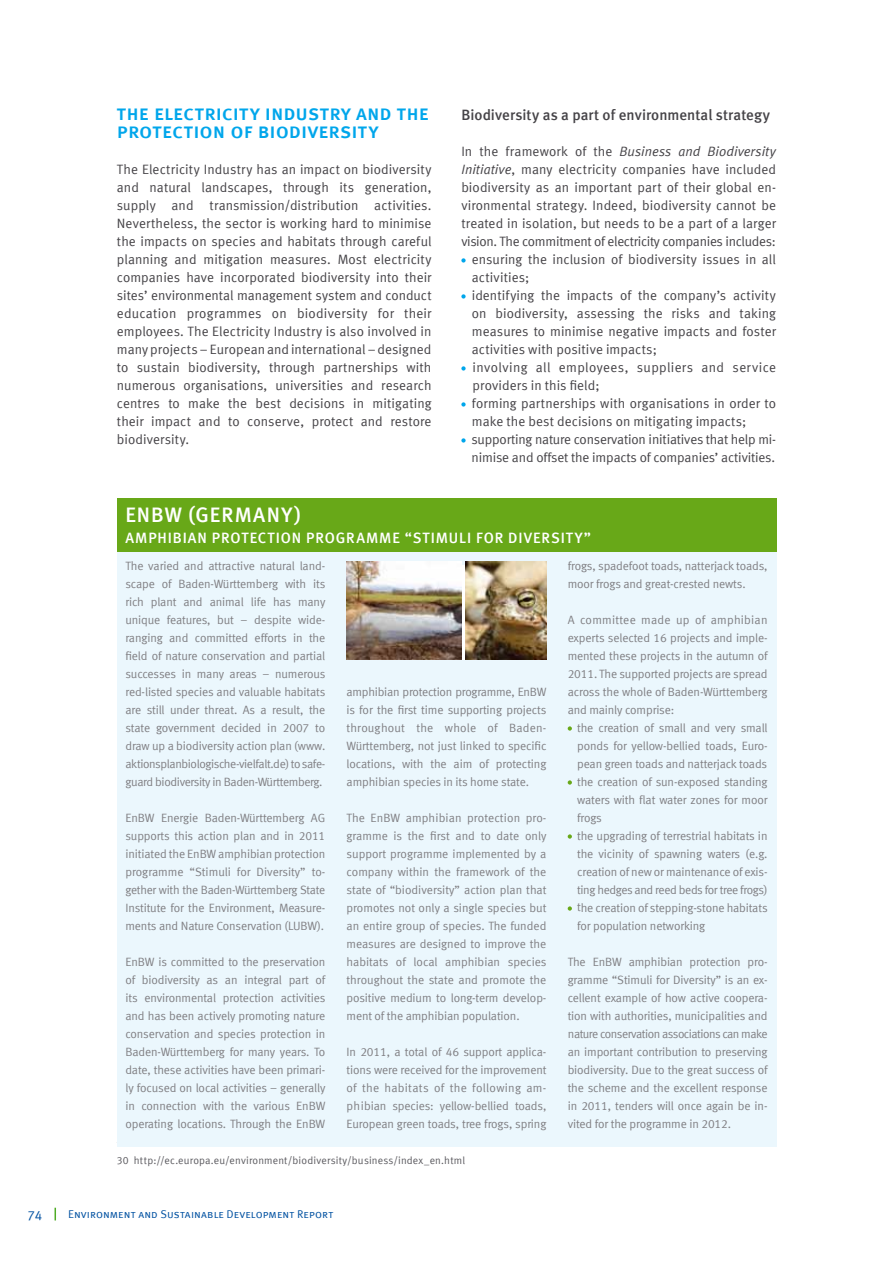
<style>
.page{position:relative;width:893px;height:1263px;background:#fff}
.page>*{position:absolute;margin:0;border:0;box-sizing:border-box;transform-origin:0 0}
.t1{font:21px/18px "Meta Medium LF Caps";color:#00a6eb}
.t2{font:21px "Meta Medium LF";letter-spacing:.05em;color:#fff}
.t3{font:15px "Meta Medium LF";letter-spacing:.065em;color:#fff}
.t4{font:15px "Meta Medium LF";letter-spacing:.005em;color:#454347}
.t5{font:13.5px/18px "Meta Normal LF";letter-spacing:.005em;color:#454347;text-align:justify}
.t6{font:13.5px "Meta Normal LF";letter-spacing:-.02em;color:#454347}
.t7{font:italic 13.5px "Meta Normal LF";letter-spacing:.005em;color:#454347}
.t8{font:13.5px "Meta Normal LF";letter-spacing:.025em;color:#454347}
.t9{font:13.5px "Meta Normal LF Caps";color:#0051a1}
.t10{font:13.35px "Meta Normal LF";letter-spacing:-.01em;color:#454347}
.t11{font:12px/18px "Meta Normal LF";letter-spacing:-.01em;color:#818084;text-align:justify}
.t12{font:11.25px "Meta Normal LF Caps";letter-spacing:.01em;color:#0051a1}
.t13{font:10.5px "Meta Normal LF";letter-spacing:.015em;color:#5c5b60}
.s1{font-style:normal}
.s2{font-style:italic}
.s3{font-size:13.35px}
</style>
<div class="page">
<svg style="left:55px;top:1208px;width:1px;height:12px"></svg>
<svg style="left:461px;top:258px;width:5px;height:5px"></svg>
<svg style="left:461px;top:294px;width:5px;height:5px"></svg>
<svg style="left:461px;top:366px;width:5px;height:5px"></svg>
<svg style="left:461px;top:402px;width:5px;height:5px"></svg>
<svg style="left:461px;top:438px;width:5px;height:5px"></svg>
<div style="left:117px;top:498px;width:659px;height:54px;background:#68a818"></div>
<div style="left:117px;top:552px;width:659px;height:594px;background:#ebf7fd"></div>
<svg style="left:568px;top:726px;width:4px;height:5px"></svg>
<svg style="left:568px;top:780px;width:4px;height:5px"></svg>
<svg style="left:568px;top:834px;width:4px;height:5px"></svg>
<svg style="left:568px;top:906px;width:4px;height:5px"></svg>
<svg style="left:461px;top:566px;width:5px;height:94px"></svg>
<img style="left:347px;top:561px;width:114px;height:99px">
<img style="left:466px;top:561px;width:80px;height:99px">
<h1 class="t1" style="left:117px;top:104px;width:313px">the electricity industry and the protection of biodiversity</h1>
<p class="t5" style="left:117px;top:160px;width:316px">The Electricity Industry has an impact on biodiversity and natural landscapes, through its generation, supply and transmission/distribution activities.<br>Nevertheless, the sector is working hard to minimise the impacts on species and habitats through careful planning and mitigation measures. Most electricity companies have incorporated biodiversity into their sites’ environmental management system and conduct education programmes on biodiversity for their employees. The Electricity Industry is also involved in many projects – European and international – designed to sustain biodiversity, through partnerships with numerous organisations, universities and research centres to make the best decisions in mitigating their impact and to conserve, protect and restore biodiversity.</p>
<p class="t4" style="left:461px;top:106px;width:310px">Biodiversity as a part of environmental strategy</p>
<p class="t7" style="left:461px;top:144px;width:316px"><span class="s1">In the framework of the</span> Business and Biodiversity</p>
<p class="t5" style="left:461px;top:160px;width:316px"><span class="s2">Initiative</span>, many electricity companies have included</p>
<p class="t5" style="left:461px;top:178px;width:315px">biodiversity as an important part of their global en-</p>
<p class="t5" style="left:461px;top:196px;width:316px">vironmental strategy. Indeed, biodiversity cannot be</p>
<p class="t5" style="left:461px;top:214px;width:316px">treated in isolation, but needs to be a part of a larger</p>
<p class="t6" style="left:461px;top:234px;width:316px">vision. The commitment of electricity companies includes:</p>
<p class="t5" style="left:472px;top:250px;width:306px">ensuring the inclusion of biodiversity issues in all</p>
<p class="t5" style="left:472px;top:268px;width:59px">activities;</p>
<p class="t5" style="left:472px;top:286px;width:306px">identifying the impacts of the company’s activity</p>
<p class="t5" style="left:472px;top:304px;width:306px">on biodiversity, assessing the risks and taking</p>
<p class="t5" style="left:472px;top:322px;width:306px">measures to minimise negative impacts and foster</p>
<p class="t5" style="left:472px;top:340px;width:187px">activities with positive impacts;</p>
<p class="t8" style="left:473px;top:360px;width:305px">involving all employees, suppliers and service</p>
<p class="t5" style="left:473px;top:376px;width:128px">providers in this field;</p>
<p class="t5" style="left:472px;top:394px;width:306px">forming partnerships with organisations in order to</p>
<p class="t5" style="left:472px;top:412px;width:276px">make the best decisions on mitigating impacts;</p>
<p class="t5" style="left:471px;top:430px;width:305px">supporting nature conservation initiatives that help <span class="s3">mi-</span></p>
<p class="t10" style="left:471px;top:450px;width:305px">nimise and offset the impacts of companies’ activities.</p>
<h1 class="t2" style="left:125px;top:502px;width:177px">EnBW (GERMANY)</h1>
<p class="t3" style="left:125px;top:529px;width:21px">AMPH</p>
<p class="t3" style="left:168px;top:529px;width:425px">IBIAN PROTECTION PROGRAMM E “STIMULI FOR DIVERSITY”</p>
<p class="t11" style="left:125px;top:557px;width:201px">The varied and attractive natural land&shy;scape of Baden-Württemberg with its rich plant and animal life has many unique features, but – despite wide&shy;ranging and committed efforts in the field of nature conservation and partial successes in many areas – numerous red-listed species and valuable habitats are still under threat. As a result, the state government decided in 2007 to draw up a biodiversity action plan (www. aktionsplanbiologische-vielfalt.de) to safe&shy;guard biodiversity in Baden-Württemberg.</p>
<p class="t11" style="left:125px;top:809px;width:201px">EnBW Energie Baden-Württemberg AG supports this action plan and in 2011 initiated the EnBW amphibian protection programme “Stimuli for Diversity” to&shy;gether with the Baden-Württemberg State Institute for the Environment, Measure&shy;ments and Nature Conservation (LUBW).</p>
<p class="t11" style="left:125px;top:953px;width:201px">EnBW is committed to the preservation of biodiversity as an integral part of its environmental protection activities and has been actively promoting nature conservation and species protection in Baden-Württemberg for many years. To date, these activities have been primari&shy;ly focused on local activities – generally in connection with the various EnBW operating locations. Through the EnBW</p>
<p class="t11" style="left:568px;top:557px;width:201px">frogs, spadefoot toads, natterjack toads, moor frogs and great-crested newts.</p>
<p class="t11" style="left:568px;top:611px;width:201px">A committee made up of amphibian experts selected 16 projects and imple&shy;mented these projects in the autumn of 2011. The supported projects are spread across the whole of Baden-Württemberg and mainly comprise:</p>
<p class="t11" style="left:577px;top:719px;width:192px;text-align:left">the creation of small and very small ponds for yellow-bellied toads, Euro&shy;pean green toads and natterjack toads the creation of sun-exposed standing waters with flat water zones for moor frogs<br>the upgrading of terrestrial habitats in the vicinity of spawning waters (e.g. creation of new or maintenance of exis&shy;ting hedges and reed beds for tree frogs) the creation of stepping-stone habitats for population networking</p>
<p class="t11" style="left:568px;top:953px;width:201px">The EnBW amphibian protection pro&shy;gramme “Stimuli for Diversity” is an ex&shy;cellent example of how active coopera&shy;tion with authorities, municipalities and nature conservation associations can make an important contribution to preserving biodiversity. Due to the great success of the scheme and the excellent response in 2011, tenders will once again be in&shy;vited for the programme in 2012.</p>
<p class="t11" style="left:347px;top:683px;width:201px">amphibian protection programme, EnBW is for the first time supporting projects throughout the whole of Baden-Württemberg, not just linked to specific locations, with the aim of protecting amphibian species in its home state.</p>
<p class="t11" style="left:347px;top:809px;width:201px">The EnBW amphibian protection pro&shy;gramme is the first and to date only support programme implemented by a company within the framework of the state of “biodiversity” action plan that promotes not only a single species but an entire group of species. The funded measures are designed to improve the habitats of local amphibian species throughout the state and promote the positive medium to long-term develop&shy;ment of the amphibian population.</p>
<p class="t11" style="left:347px;top:1043px;width:201px">In 2011, a total of 46 support applica&shy;tions were received for the improvement of the habitats of the following am&shy;phibian species: yellow-bellied toads, European green toads, tree frogs, spring</p>
<p class="t13" style="left:117px;top:1154px;width:350px">30 http://ec.europa.eu/environment/biodiversity/business/index_en.html</p>
<p class="t9" style="left:27px;top:1208px;width:17px">74</p>
<p class="t12" style="left:68px;top:1208px;width:267px">Environment and Sustainable Development Report</p>
</div>
